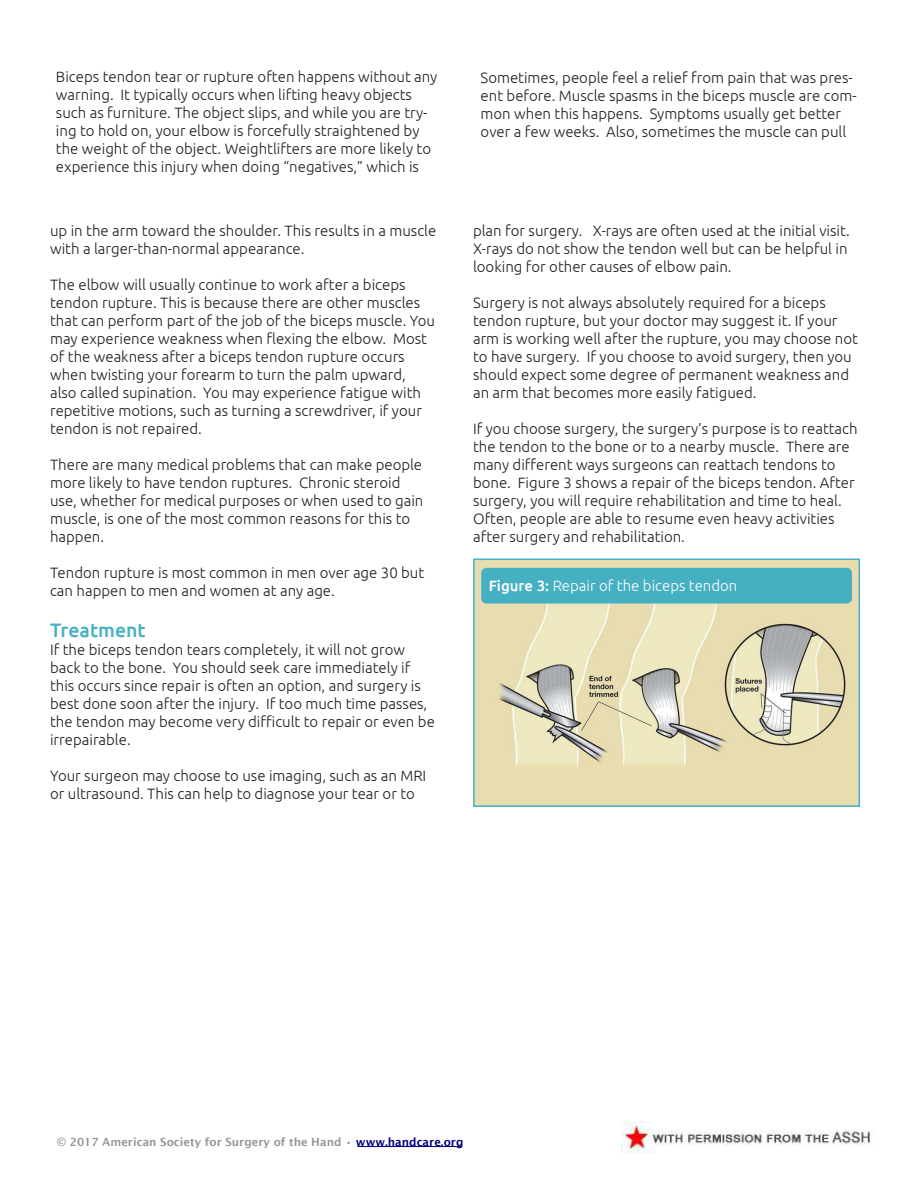
<style>
.page{position:relative;width:918px;height:1188px;background:#fff}
.page>*{position:absolute;margin:0;border:0;box-sizing:border-box;transform-origin:0 0}
.t1{font:500 19.5px "Ubuntu";color:#46b0c3}
.t2{font:300 15px/18px "Ubuntu";color:#231f20}
.t3{font:300 15px "Ubuntu";color:#fff}
.t4{font:600 11.25px "Lucida Sans";color:#939598}
.s1{font-weight:500}
.s2{color:#000080}
</style>
<div class="page">
<img style="left:476px;top:562px;width:381px;height:242px">
<div style="left:473px;top:559px;width:387px;height:248px;border:2px solid #46b0c3"></div>
<div style="left:481px;top:568px;width:371px;height:36px;background:#46b0c3;border-radius:5px"></div>
<img style="left:621px;top:1122px;width:251px;height:31px">
<hr style="left:357px;top:1146px;width:105px;height:1px;background:#000080">
<p class="t2" style="left:56px;top:69px;width:383px">Biceps tendon tear or rupture often happens without any warning. It typically occurs when lifting heavy objects such as furniture. The object slips, and while you are try&shy;ing to hold on, your elbow is forcefully straightened by the weight of the object. Weightlifters are more likely to experience this injury when doing “negatives,” which is</p>
<p class="t2" style="left:481px;top:69px;width:378px">Sometimes, people feel a relief from pain that was pres&shy;ent before. Muscle spasms in the biceps muscle are com&shy;mon when this happens. Symptoms usually get better over a few weeks. Also, sometimes the muscle can pull</p>
<p class="t2" style="left:50px;top:222px;width:388px">up in the arm toward the shoulder. This results in a muscle with a larger-than-normal appearance.</p>
<p class="t2" style="left:50px;top:276px;width:386px">The elbow will usually continue to work after a biceps tendon rupture. This is because there are other muscles that can perform part of the job of the biceps muscle. You may experience weakness when flexing the elbow. Most of the weakness after a biceps tendon rupture occurs when twisting your forearm to turn the palm upward, also called supination. You may experience fatigue with repetitive motions, such as turning a screwdriver, if your tendon is not repaired.</p>
<p class="t2" style="left:50px;top:456px;width:375px">There are many medical problems that can make people more likely to have tendon ruptures. Chronic steroid use, whether for medical purposes or when used to gain muscle, is one of the most common reasons for this to happen.</p>
<p class="t2" style="left:50px;top:564px;width:376px">Tendon rupture is most common in men over age 30 but can happen to men and women at any age.</p>
<h1 class="t1" style="left:50px;top:622px;width:97px">Treatment</h1>
<p class="t2" style="left:50px;top:642px;width:386px">If the biceps tendon tears completely, it will not grow back to the bone. You should seek care immediately if this occurs since repair is often an option, and surgery is best done soon after the injury. If too much time passes, the tendon may become very difficult to repair or even be irrepairable.</p>
<p class="t2" style="left:50px;top:768px;width:378px">Your surgeon may choose to use imaging, such as an MRI or ultrasound. This can help to diagnose your tear or to</p>
<p class="t2" style="left:473px;top:222px;width:378px">plan for surgery. X-rays are often used at the initial visit.<br>X-rays do not show the tendon well but can be helpful in looking for other causes of elbow pain.</p>
<p class="t2" style="left:473px;top:294px;width:386px">Surgery is not always absolutely required for a biceps tendon rupture, but your doctor may suggest it. If your arm is working well after the rupture, you may choose not to have surgery. If you choose to avoid surgery, then you should expect some degree of permanent weakness and an arm that becomes more easily fatigued.</p>
<p class="t2" style="left:473px;top:420px;width:386px">If you choose surgery, the surgery’s purpose is to reattach the tendon to the bone or to a nearby muscle. There are many different ways surgeons can reattach tendons to bone. Figure 3 shows a repair of the biceps tendon. After surgery, you will require rehabilitation and time to heal.<br>Often, people are able to resume even heavy activities after surgery and rehabilitation.</p>
<p class="t3" style="left:489px;top:580px;width:250px"><span class="s1">Figure 3:</span> Repair of the biceps tendon</p>
<p class="t4" style="left:57px;top:1138px;width:408px">© 2017 American Society for Surgery of the Hand • <span class="s2">www.handcare.org</span></p>
</div>
